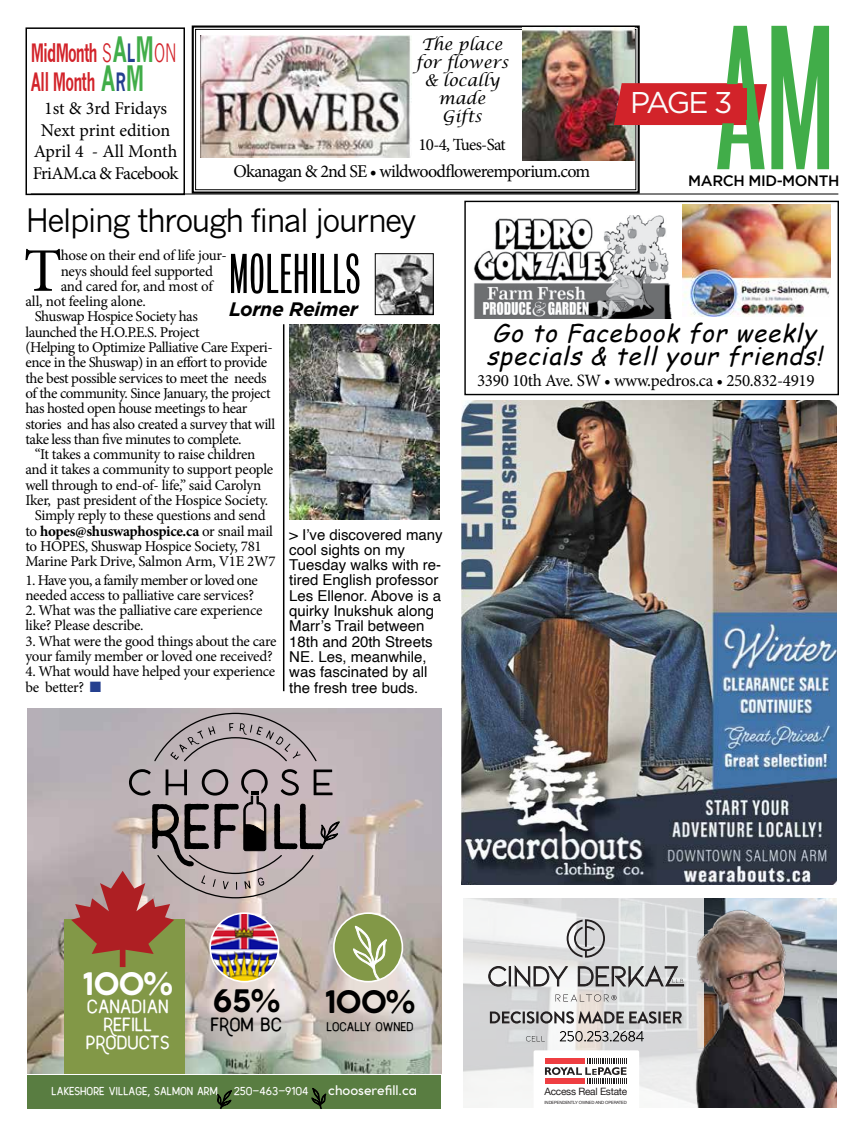
<style>
.page{position:relative;width:864px;height:1134px;background:#fff}
.page>*{position:absolute;margin:0;border:0;box-sizing:border-box;transform-origin:0 0}
.t1{font:62.1px "Minion Pro";color:#000}
.t2{font:51px "Bureau Grotesque One One";letter-spacing:.02em;color:#000}
.t3{font:31.5px "News Gothic";letter-spacing:-.05em;color:#000}
.t4{font:800 30.6px "Cocomat Pro";color:#000}
.t5{font:800 30.6px "Cocomat Pro";color:#fff}
.t6{font:30px "Gotham HTF";color:#fbfbfb}
.t7{font:27.3px "Arbour";color:#fff}
.t8{font:27.3px "Arbour";color:#000}
.t9{font:700 24.75px/29.1px "News Gothic";letter-spacing:-.06em;color:#d2232a;scale:.61 1}
.t10{font:italic 24.45px/23.5px "Comic Sans MS";color:#000}
.t11{font:italic 700 19.5px "Gotham HTF";letter-spacing:-.015em;color:#000}
.t12{font:18px/21.6px "Minion Pro";letter-spacing:-.01em;color:#000;text-align:center}
.t13{font:18px "Minion Pro";letter-spacing:-.035em;color:#000}
.t14{font:18px "Arbour";color:#000}
.t15{font:17.25px "Minion Pro";letter-spacing:-.02em;color:#000}
.t16{font:16.95px "Minion Pro";letter-spacing:-.04em;color:#000}
.t17{font:16.35px "Arbour";color:#fff}
.t18{font:italic 16.2px/18px "Lucida Calligraphy";color:#000;text-align:center}
.t19{font:15px/15.3px "Minion Pro";letter-spacing:-.025em;color:#000}
.t20{font:15px/15.3px "Helvetica";color:#000}
.t21{font:700 15px "Minion Pro";letter-spacing:-.02em;color:#000}
.t22{font:500 15px "Gotham";letter-spacing:-.025em;color:#000}
.t23{font:10.05px "Helvetica Neue";letter-spacing:-.025em;color:#231f20}
.t24{font:4.35px "Helvetica Neue";letter-spacing:-.025em;color:#231f20}
.s1{font-weight:400}
.s2{font-size:34.2px;color:#41ad49}
.s3{color:#25408f}
.s4{font-family:"Cocomat Pro";font-weight:500;font-size:13.2px}
</style>
<div class="page">
<svg style="left:191px;top:25px;width:450px;height:169px"></svg>
<div style="left:195px;top:29px;width:441px;height:161px;border:1px solid #000"></div>
<img style="left:201px;top:36px;width:210px;height:122px">
<img style="left:522px;top:27px;width:92px;height:134px">
<hr style="left:31px;top:194px;width:807px;height:1px;background:#000">
<svg style="left:614px;top:26px;width:215px;height:143px"></svg>
<img style="left:377px;top:255px;width:55px;height:58px">
<div style="left:375px;top:253px;width:59px;height:62px;border:1px solid #000"></div>
<div style="left:625px;top:88px;width:122px;height:31px;background:#d2232a"></div>
<svg style="left:463px;top:898px;width:241px;height:210px"></svg>
<img style="left:693px;top:909px;width:144px;height:199px">
<svg style="left:488px;top:965px;width:80px;height:23px"></svg>
<svg style="left:490px;top:1011px;width:192px;height:13px;background:#908f8f"></svg>
<svg style="left:534px;top:1050px;width:105px;height:58px"></svg>
<svg style="left:567px;top:919px;width:38px;height:39px"></svg>
<svg style="left:556px;top:994px;width:61px;height:8px"></svg>
<svg style="left:578px;top:965px;width:107px;height:23px;background:#a2a2a3"></svg>
<svg style="left:526px;top:1036px;width:19px;height:5px"></svg>
<svg style="left:560px;top:1031px;width:84px;height:11px"></svg>
<div style="left:26px;top:27px;width:159px;height:168px;border:2px solid #000"></div>
<div style="left:464px;top:201px;width:375px;height:194px;border:1px solid #000101"></div>
<img style="left:473px;top:215px;width:199px;height:104px">
<img style="left:683px;top:204px;width:148px;height:112px">
<img style="left:28px;top:708px;width:413px;height:366px">
<svg style="left:153px;top:712px;width:165px;height:50px;background:#b2a7ab"></svg>
<img style="left:210px;top:913px;width:69px;height:69px;border-radius:34px">
<div style="left:334px;top:913px;width:68px;height:69px;background:#829847;border-radius:50%"></div>
<svg style="left:353px;top:926px;width:34px;height:56px"></svg>
<div style="left:333px;top:912px;width:70px;height:70px;border:2px solid #fff;border-radius:50%"></div>
<div style="left:64px;top:919px;width:121px;height:154px;background:#829847"></div>
<svg style="left:71px;top:769px;width:269px;height:198px;background:#a89290"></svg>
<div style="left:28px;top:1075px;width:413px;height:34px;background:#597d41"></div>
<svg style="left:217px;top:1090px;width:15px;height:19px"></svg>
<svg style="left:312px;top:1088px;width:14px;height:21px"></svg>
<img style="left:461px;top:401px;width:376px;height:484px">
<img style="left:289px;top:325px;width:151px;height:195px">
<hr style="left:283px;top:324px;width:1px;height:367px;background:#000">
<h3 class="t9" style="left:31px;top:38px;width:241px">MidMonth <span class="s1">S</span><span class="s2">A</span><span class="s3">L</span><span class="s2">M</span><span class="s1">ON<br></span>All Month <span class="s2">A</span><span class="s3">R</span><span class="s2">M</span></h3>
<p class="t12" style="left:33px;top:98px;width:148px">1st &amp; 3rd Fridays<br>Next print edition<br>April 4 - All Month<br>FriAM.ca &amp; Facebook</p>
<p class="t18" style="left:416px;top:36px;width:94px">The place for flowers &amp; locally made<br>Gifts</p>
<p class="t16" style="left:418px;top:133px;width:89px">10-4, Tues-Sat</p>
<p class="t13" style="left:234px;top:159px;width:358px">Okanagan &amp; 2nd SE • wildwoodfloweremporium.com</p>
<h3 class="t3" style="left:26px;top:202px;width:392px">Helping through final journey</h3>
<h3 class="t6" style="left:630px;top:86px;width:104px">PAGE 3</h3>
<p class="t22" style="left:688px;top:172px;width:153px">MARCH MID-MONTH</p>
<h1 class="t1" style="left:24px;top:229px;width:40px">T</h1>
<p class="t19" style="left:61px;top:248px;width:168px">hose on their end of life jour-</p>
<h2 class="t2" style="left:229px;top:246px;width:133px">MOLEHILLS</h2>
<h3 class="t11" style="left:229px;top:298px;width:131px">Lorne Reimer</h3>
<p class="t19" style="left:61px;top:263px;width:154px">neys should feel supported</p>
<p class="t19" style="left:61px;top:278px;width:154px">and cared for, and most of</p>
<p class="t19" style="left:25px;top:294px;width:122px">all, not feeling alone.</p>
<p class="t19" style="left:35px;top:309px;width:165px">Shuswap Hospice Society has</p>
<p class="t19" style="left:25px;top:324px;width:176px">launched the H.O.P.E.S. Project</p>
<p class="t19" style="left:25px;top:340px;width:249px">(Helping to Optimize Palliative Care Experi-</p>
<p class="t19" style="left:25px;top:355px;width:243px">ence in the Shuswap) in an effort to provide</p>
<p class="t19" style="left:25px;top:370px;width:243px">the best possible services to meet the needs</p>
<p class="t19" style="left:25px;top:386px;width:247px">of the community. Since January, the project</p>
<p class="t19" style="left:25px;top:401px;width:223px">has hosted open house meetings to hear</p>
<p class="t19" style="left:25px;top:416px;width:251px">stories and has also created a survey that will</p>
<p class="t19" style="left:25px;top:431px;width:218px">take less than five minutes to complete.</p>
<p class="t19" style="left:35px;top:447px;width:222px">“It takes a community to raise children</p>
<p class="t19" style="left:25px;top:462px;width:249px">and it takes a community to support people</p>
<p class="t19" style="left:25px;top:477px;width:237px">well through to end-of- life,” said Carolyn</p>
<p class="t19" style="left:25px;top:493px;width:244px">Iker, past president of the Hospice Society.</p>
<p class="t19" style="left:35px;top:508px;width:232px">Simply reply to these questions and send</p>
<p class="t21" style="left:25px;top:520px;width:249px"><span class="s1">to</span> hopes@shuswaphospice.ca <span class="s1">or snail mail</span></p>
<p class="t19" style="left:25px;top:539px;width:238px">to HOPES, Shuswap Hospice Society, 781</p>
<p class="t19" style="left:25px;top:554px;width:252px">Marine Park Drive, Salmon Arm, V1E 2W7</p>
<p class="t19" style="left:25px;top:572px;width:234px">1. Have you, a family member or loved one needed access to palliative care services?</p>
<p class="t19" style="left:25px;top:603px;width:238px">2. What was the palliative care experience like? Please describe.</p>
<p class="t19" style="left:25px;top:633px;width:253px">3. What were the good things about the care your family member or loved one received?</p>
<p class="t19" style="left:25px;top:664px;width:251px">4. What would have helped your experience be better? <span class="s3">■</span></p>
<p class="t20" style="left:289px;top:527px;width:155px">&gt; I’ve discovered many cool sights on my<br>Tuesday walks with re&shy;tired English professor<br>Les Ellenor. Above is a quirky Inukshuk along<br>Marr’s Trail between<br>18th and 20th Streets<br>NE. Les, meanwhile, was fascinated by all the fresh tree buds.</p>
<h3 class="t10" style="left:486px;top:320px;width:344px">Go to Facebook for weekly specials &amp; tell your friends!</h3>
<p class="t15" style="left:477px;top:368px;width:339px">3390 10th Ave. SW • www.pedros.ca • 250.832-4919</p>
<h3 class="t5" style="left:83px;top:958px;width:91px">100%</h3>
<h3 class="t7" style="left:87px;top:989px;width:83px">Canadian</h3>
<h3 class="t7" style="left:103px;top:1007px;width:50px">REFILL</h3>
<h3 class="t7" style="left:86px;top:1025px;width:85px">PRODuCTS</h3>
<h3 class="t4" style="left:213px;top:976px;width:68px">65%</h3>
<h3 class="t8" style="left:211px;top:1006px;width:73px">FROm BC</h3>
<h3 class="t4" style="left:325px;top:977px;width:91px">100%</h3>
<p class="t14" style="left:326px;top:1015px;width:89px">locally owned</p>
<p class="t17" style="left:52px;top:1081px;width:367px">Lakeshore village, Salmon arm 250-463-9104 <span class="s4">chooserefill.ca</span></p>
<p class="t23" style="left:544px;top:1084px;width:84px">Access Real Estate</p>
<p class="t24" style="left:545px;top:1099px;width:84px">INDEPENDENTLY OWNED AND OPERATED</p>
</div>
